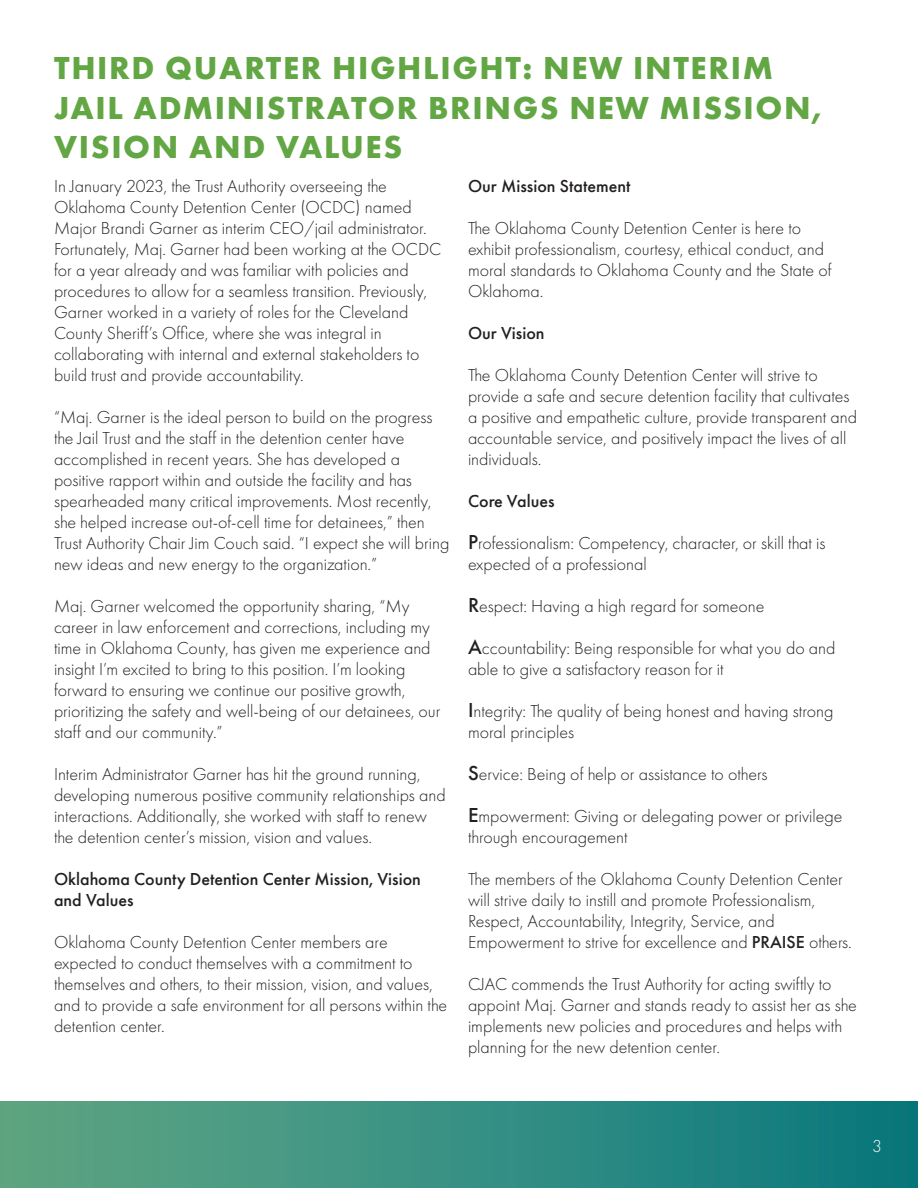
<style>
.page{position:relative;width:918px;height:1188px;background:#fff}
.page>*{position:absolute;margin:0;border:0;box-sizing:border-box;transform-origin:0 0}
.t1{font:700 33px/39.6px "Futura PT";letter-spacing:.05em;color:#62a744}
.t2{font:300 18px/21px "Futura PT";color:#231f20}
.t3{font:500 18px/21px "Futura PT";color:#231f20}
.t4{font:300 18px "Futura PT";color:#fff}
.s1{font-weight:500;font-size:21px}
.s2{font-weight:500}
</style>
<div class="page">
<div style="left:0;top:1102px;width:918px;height:86px;background:linear-gradient(to right,#62a784,#0a787f)"></div>
<p class="t1" style="left:54px;top:48px;width:770px">THIRD QUARTER HIGHLIGHT: NEW INTERIM<br>JAIL ADMINISTRATOR BRINGS NEW MISSION,<br>VISION AND VALUES</p>
<p class="t2" style="left:54px;top:176px;width:389px">In January 2023, the Trust Authority overseeing the Oklahoma County Detention Center (OCDC) named Major Brandi Garner as interim CEO/jail administrator.<br>Fortunately, Maj. Garner had been working at the OCDC for a year already and was familiar with policies and procedures to allow for a seamless transition. Previously, Garner worked in a variety of roles for the Cleveland County Sheriff’s Office, where she was integral in collaborating with internal and external stakeholders to build trust and provide accountability.</p>
<p class="t2" style="left:54px;top:407px;width:397px">“Maj. Garner is the ideal person to build on the progress the Jail Trust and the staff in the detention center have accomplished in recent years. She has developed a positive rapport within and outside the facility and has spearheaded many critical improvements. Most recently, she helped increase out-of-cell time for detainees,” then Trust Authority Chair Jim Couch said. “I expect she will bring new ideas and new energy to the organization.”</p>
<p class="t2" style="left:54px;top:596px;width:388px">Maj. Garner welcomed the opportunity sharing, “My career in law enforcement and corrections, including my time in Oklahoma County, has given me experience and insight I’m excited to bring to this position. I’m looking forward to ensuring we continue our positive growth, prioritizing the safety and well-being of our detainees, our staff and our community.”</p>
<p class="t2" style="left:54px;top:764px;width:393px">Interim Administrator Garner has hit the ground running, developing numerous positive community relationships and interactions. Additionally, she worked with staff to renew the detention center’s mission, vision and values.</p>
<p class="t3" style="left:54px;top:869px;width:369px">Oklahoma County Detention Center Mission, Vision and Values</p>
<p class="t2" style="left:54px;top:932px;width:395px">Oklahoma County Detention Center members are expected to conduct themselves with a commitment to themselves and others, to their mission, vision, and values, and to provide a safe environment for all persons within the detention center.</p>
<p class="t3" style="left:468px;top:176px;width:164px">Our Mission Statement</p>
<p class="t2" style="left:468px;top:218px;width:365px">The Oklahoma County Detention Center is here to exhibit professionalism, courtesy, ethical conduct, and moral standards to Oklahoma County and the State of Oklahoma.</p>
<p class="t3" style="left:468px;top:323px;width:78px">Our Vision</p>
<p class="t2" style="left:468px;top:365px;width:390px">The Oklahoma County Detention Center will strive to provide a safe and secure detention facility that cultivates a positive and empathetic culture, provide transparent and accountable service, and positively impact the lives of all individuals.</p>
<p class="t3" style="left:468px;top:491px;width:88px">Core Values</p>
<p class="t2" style="left:468px;top:533px;width:359px"><span class="s1">P</span>rofessionalism: Competency, character, or skill that is expected of a professional</p>
<p class="t2" style="left:468px;top:596px;width:298px"><span class="s1">R</span>espect: Having a high regard for someone</p>
<p class="t2" style="left:468px;top:638px;width:369px"><span class="s1">A</span>ccountability: Being responsible for what you do and able to give a satisfactory reason for it</p>
<p class="t2" style="left:468px;top:701px;width:367px"><span class="s1">I</span>ntegrity: The quality of being honest and having strong moral principles</p>
<p class="t2" style="left:468px;top:764px;width:301px"><span class="s1">S</span>ervice: Being of help or assistance to others</p>
<p class="t2" style="left:468px;top:806px;width:376px"><span class="s1">E</span>mpowerment: Giving or delegating power or privilege through encouragement</p>
<p class="t2" style="left:468px;top:869px;width:385px">The members of the Oklahoma County Detention Center will strive daily to instill and promote Professionalism, Respect, Accountability, Integrity, Service, and Empowerment to strive for excellence and <span class="s2">PRAISE</span> others.</p>
<p class="t2" style="left:468px;top:974px;width:390px">CJAC commends the Trust Authority for acting swiftly to appoint Maj. Garner and stands ready to assist her as she implements new policies and procedures and helps with planning for the new detention center.</p>
<p class="t4" style="left:872px;top:1135px;width:11px">3</p>
</div>
